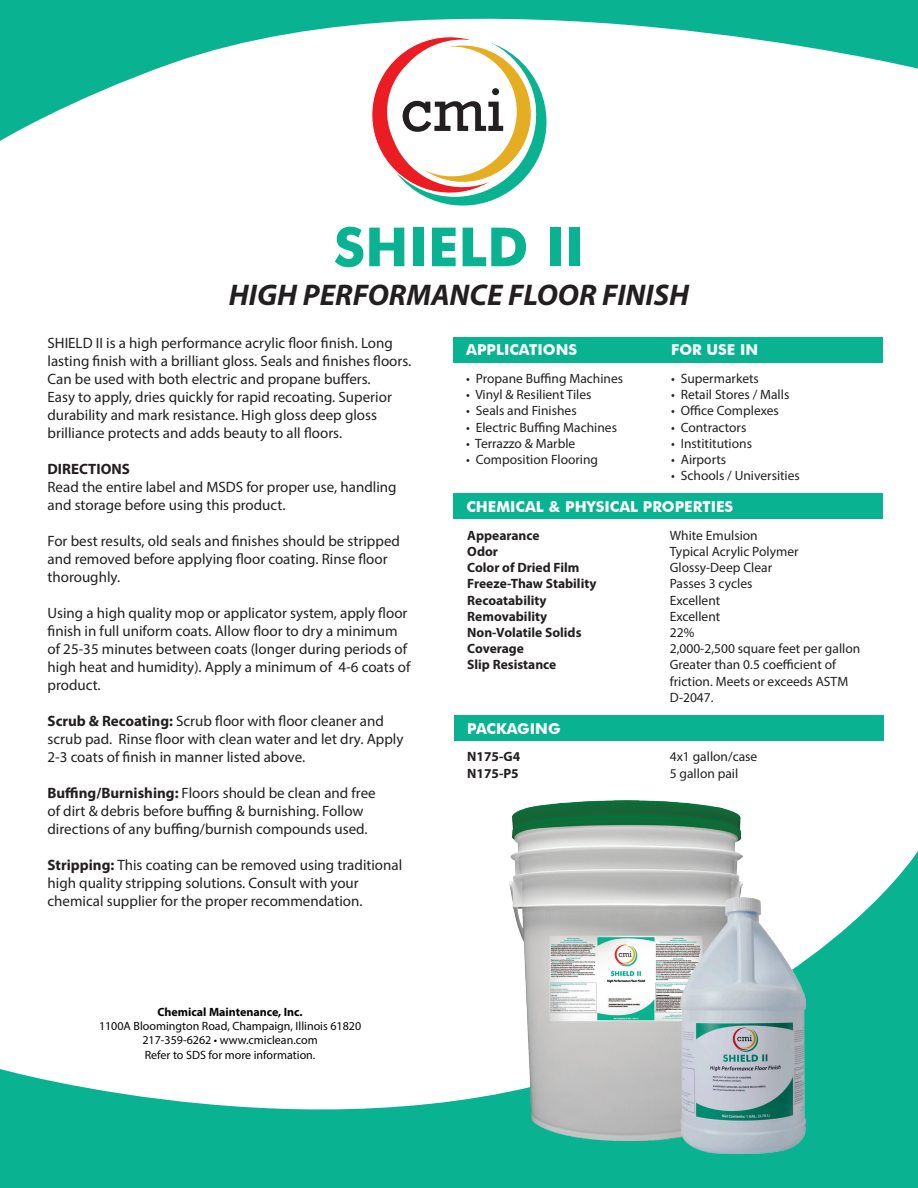
<style>
.page{position:relative;width:918px;height:1188px;background:#fff}
.page>*{position:absolute;margin:0;border:0;box-sizing:border-box;transform-origin:0 0}
.t1{font:700 54px "Futura BT";color:#09b290}
.t2{font:italic 700 30px "Myriad Pro";color:#231f20}
.t3{font:15px/18px "Myriad Pro";color:#231f20}
.t4{font:700 15px "Futura BT";color:#fff}
.t5{font:700 15px "Myriad Pro";color:#231f20}
.t6{font:13.5px "Myriad Pro";color:#231f20}
.t7{font:700 13.5px "Myriad Pro";color:#231f20}
.t8{font:12px "Myriad Pro";color:#040503}
.t9{font:700 12px "Myriad Pro";color:#040503}
.s1{font-weight:700}
</style>
<div class="page">
<svg style="left:0;top:851px;width:918px;height:337px"></svg>
<svg style="left:0;top:0;width:918px;height:141px"></svg>
<div style="left:453px;top:493px;width:430px;height:26px;background:#09b290"></div>
<div style="left:453px;top:337px;width:430px;height:25px;background:#09b290"></div>
<div style="left:454px;top:715px;width:430px;height:26px;background:#09b290"></div>
<svg style="left:361px;top:25px;width:185px;height:180px"></svg>
<img style="left:510px;top:800px;width:233px;height:340px">
<img style="left:680px;top:898px;width:126px;height:256px">
<p class="t1" style="left:334px;top:214px;width:252px">SHIELD II</p>
<p class="t2" style="left:229px;top:276px;width:462px">HIGH PERFORMANCE FLOOR FINISH</p>
<p class="t3" style="left:48px;top:334px;width:365px">SHIELD II is a high performance acrylic floor finish. Long lasting finish with a brilliant gloss. Seals and finishes floors.<br>Can be used with both electric and propane buffers.<br>Easy to apply, dries quickly for rapid recoating. Superior durability and mark resistance. High gloss deep gloss brilliance protects and adds beauty to all floors.</p>
<p class="t5" style="left:48px;top:459px;width:84px">DIRECTIONS</p>
<p class="t3" style="left:48px;top:478px;width:351px">Read the entire label and MSDS for proper use, handling and storage before using this product.</p>
<p class="t3" style="left:48px;top:532px;width:354px">For best results, old seals and finishes should be stripped and removed before applying floor coating. Rinse floor thoroughly.</p>
<p class="t3" style="left:48px;top:604px;width:364px">Using a high quality mop or applicator system, apply floor finish in full uniform coats. Allow floor to dry a minimum of 25-35 minutes between coats (longer during periods of high heat and humidity). Apply a minimum of 4-6 coats of product.</p>
<p class="t3" style="left:48px;top:712px;width:358px"><span class="s1">Scrub &amp; Recoating:</span> Scrub floor with floor cleaner and scrub pad. Rinse floor with clean water and let dry. Apply<br>2-3 coats of finish in manner listed above.</p>
<p class="t3" style="left:48px;top:784px;width:330px"><span class="s1">Buffing/Burnishing:</span> Floors should be clean and free of dirt &amp; debris before buffing &amp; burnishing. Follow directions of any buffing/burnish compounds used.</p>
<p class="t3" style="left:48px;top:856px;width:356px"><span class="s1">Stripping:</span> This coating can be removed using traditional high quality stripping solutions. Consult with your chemical supplier for the proper recommendation.</p>
<p class="t9" style="left:157px;top:1004px;width:147px">Chemical Maintenance, Inc.</p>
<p class="t8" style="left:99px;top:1019px;width:264px">1100A Bloomington Road, Champaign, Illinois 61820</p>
<p class="t8" style="left:142px;top:1033px;width:177px">217-359-6262 • www.cmiclean.com</p>
<p class="t8" style="left:145px;top:1047px;width:172px">Refer to SDS for more information.</p>
<p class="t4" style="left:466px;top:341px;width:112px">APPLICATIONS</p>
<p class="t4" style="left:671px;top:341px;width:89px">FOR USE IN</p>
<p class="t6" style="left:466px;top:370px;width:158px">• Propane Buffing Machines</p>
<p class="t6" style="left:466px;top:386px;width:127px">• Vinyl &amp; Resilient Tiles</p>
<p class="t6" style="left:466px;top:403px;width:112px">• Seals and Finishes</p>
<p class="t6" style="left:466px;top:419px;width:152px">• Electric Buffing Machines</p>
<p class="t6" style="left:466px;top:435px;width:111px">• Terrazzo &amp; Marble</p>
<p class="t6" style="left:466px;top:451px;width:133px">• Composition Flooring</p>
<p class="t6" style="left:671px;top:370px;width:89px">• Supermarkets</p>
<p class="t6" style="left:671px;top:386px;width:120px">• Retail Stores / Malls</p>
<p class="t6" style="left:671px;top:403px;width:109px">• Office Complexes</p>
<p class="t6" style="left:671px;top:419px;width:77px">• Contractors</p>
<p class="t6" style="left:671px;top:435px;width:82px">• Instititutions</p>
<p class="t6" style="left:671px;top:451px;width:57px">• Airports</p>
<p class="t6" style="left:671px;top:467px;width:130px">• Schools / Universities</p>
<p class="t4" style="left:466px;top:498px;width:268px">CHEMICAL &amp; PHYSICAL PROPERTIES</p>
<p class="t7" style="left:467px;top:527px;width:74px">Appearance</p>
<p class="t6" style="left:670px;top:527px;width:89px">White Emulsion</p>
<p class="t7" style="left:467px;top:543px;width:32px">Odor</p>
<p class="t6" style="left:670px;top:543px;width:130px">Typical Acrylic Polymer</p>
<p class="t7" style="left:467px;top:559px;width:114px">Color of Dried Film</p>
<p class="t6" style="left:670px;top:559px;width:104px">Glossy-Deep Clear</p>
<p class="t7" style="left:467px;top:575px;width:131px">Freeze-Thaw Stability</p>
<p class="t6" style="left:670px;top:576px;width:84px">Passes 3 cycles</p>
<p class="t7" style="left:467px;top:591px;width:81px">Recoatability</p>
<p class="t6" style="left:670px;top:592px;width:52px">Excellent</p>
<p class="t7" style="left:467px;top:608px;width:81px">Removability</p>
<p class="t6" style="left:670px;top:608px;width:52px">Excellent</p>
<p class="t7" style="left:467px;top:624px;width:116px">Non-Volatile Solids</p>
<p class="t6" style="left:670px;top:624px;width:26px">22%</p>
<p class="t7" style="left:467px;top:640px;width:58px">Coverage</p>
<p class="t6" style="left:670px;top:640px;width:192px">2,000-2,500 square feet per gallon</p>
<p class="t7" style="left:467px;top:656px;width:91px">Slip Resistance</p>
<p class="t6" style="left:670px;top:657px;width:168px">Greater than 0.5 coefficient of</p>
<p class="t6" style="left:670px;top:673px;width:180px">friction. Meets or exceeds ASTM</p>
<p class="t6" style="left:670px;top:689px;width:45px">D-2047.</p>
<p class="t4" style="left:467px;top:719px;width:95px">PACKAGING</p>
<p class="t7" style="left:467px;top:748px;width:55px">N175-G4</p>
<p class="t6" style="left:670px;top:749px;width:89px">4x1 gallon/case</p>
<p class="t7" style="left:467px;top:764px;width:53px">N175-P5</p>
<p class="t6" style="left:670px;top:765px;width:70px">5 gallon pail</p>
</div>
